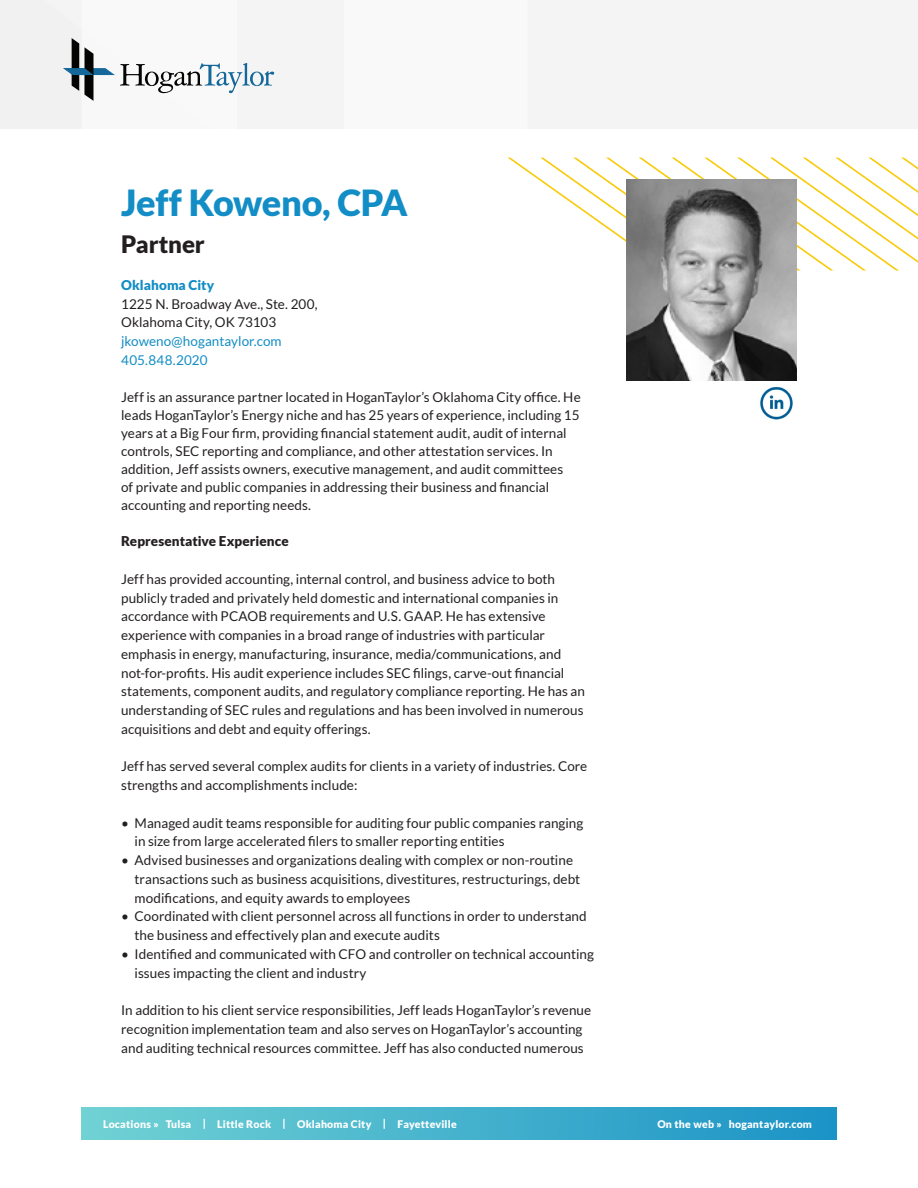
<style>
.page{position:relative;width:918px;height:1188px;background:#fff}
.page>*{position:absolute;margin:0;border:0;box-sizing:border-box;transform-origin:0 0}
.t1{font:900 36px "Lato";letter-spacing:-.015em;color:#138dc5}
.t2{font:900 24px "Lato";letter-spacing:-.005em;color:#231f20}
.t3{font:13.5px/18.8px "Lato";letter-spacing:.005em;color:#231f20}
.t4{font:13.5px "Lato";letter-spacing:.005em;color:#138dc5}
.t5{font:900 13.5px "Lato";letter-spacing:.005em;color:#231f20}
.t6{font:900 13.5px "Lato";letter-spacing:.005em;color:#138dc5}
.t7{font:900 10.5px "Lato";letter-spacing:.02em;color:#fff}
</style>
<div class="page">
<img style="left:81px;top:1107px;width:756px;height:33px">
<img style="left:507px;top:157px;width:411px;height:121px">
<img style="left:627px;top:179px;width:170px;height:201px">
<img style="left:760px;top:386px;width:33px;height:34px">
<svg style="left:63px;top:38px;width:211px;height:63px"></svg>
<p class="t1" style="left:121px;top:181px;width:288px">Jeff Koweno, CPA</p>
<p class="t2" style="left:121px;top:230px;width:85px">Partner</p>
<p class="t6" style="left:121px;top:277px;width:95px">Oklahoma City</p>
<p class="t3" style="left:121px;top:294px;width:198px">1225 N. Broadway Ave., Ste. 200,</p>
<p class="t3" style="left:121px;top:313px;width:157px">Oklahoma City, OK 73103</p>
<p class="t4" style="left:121px;top:334px;width:162px">jkoweno@hogantaylor.com</p>
<p class="t4" style="left:121px;top:352px;width:88px">405.848.2020</p>
<p class="t3" style="left:121px;top:388px;width:461px;line-height:18px">Jeff is an assurance partner located in HoganTaylor’s Oklahoma City office. He leads HoganTaylor’s Energy niche and has 25 years of experience, including 15 years at a Big Four firm, providing financial statement audit, audit of internal controls, SEC reporting and compliance, and other attestation services. In addition, Jeff assists owners, executive management, and audit committees<br>of private and public companies in addressing their business and financial accounting and reporting needs.</p>
<p class="t5" style="left:121px;top:534px;width:169px">Representative Experience</p>
<p class="t3" style="left:121px;top:570px;width:465px">Jeff has provided accounting, internal control, and business advice to both publicly traded and privately held domestic and international companies in accordance with PCAOB requirements and U.S. GAAP. He has extensive experience with companies in a broad range of industries with particular emphasis in energy, manufacturing, insurance, media/communications, and not-for-profits. His audit experience includes SEC filings, carve-out financial statements, component audits, and regulatory compliance reporting. He has an understanding of SEC rules and regulations and has been involved in numerous acquisitions and debt and equity offerings.</p>
<p class="t3" style="left:121px;top:757px;width:468px">Jeff has served several complex audits for clients in a variety of industries. Core strengths and accomplishments include:</p>
<p class="t3" style="left:135px;top:813px;width:450px;text-indent:-14px">• Managed audit teams responsible for auditing four public companies ranging in size from large accelerated filers to smaller reporting entities</p>
<p class="t3" style="left:135px;top:851px;width:447px;text-indent:-14px">• Advised businesses and organizations dealing with complex or non-routine transactions such as business acquisitions, divestitures, restructurings, debt modifications, and equity awards to employees</p>
<p class="t3" style="left:135px;top:907px;width:454px;text-indent:-14px">• Coordinated with client personnel across all functions in order to understand the business and effectively plan and execute audits</p>
<p class="t3" style="left:135px;top:945px;width:461px;text-indent:-14px">• Identified and communicated with CFO and controller on technical accounting issues impacting the client and industry</p>
<p class="t3" style="left:121px;top:1001px;width:472px">In addition to his client service responsibilities, Jeff leads HoganTaylor’s revenue recognition implementation team and also serves on HoganTaylor’s accounting and auditing technical resources committee. Jeff has also conducted numerous</p>
<p class="t7" style="left:103px;top:1118px;width:355px">Locations » Tulsa | Little Rock | Oklahoma City | Fayetteville</p>
<p class="t7" style="left:657px;top:1118px;width:156px">On the web » hogantaylor.com</p>
</div>
